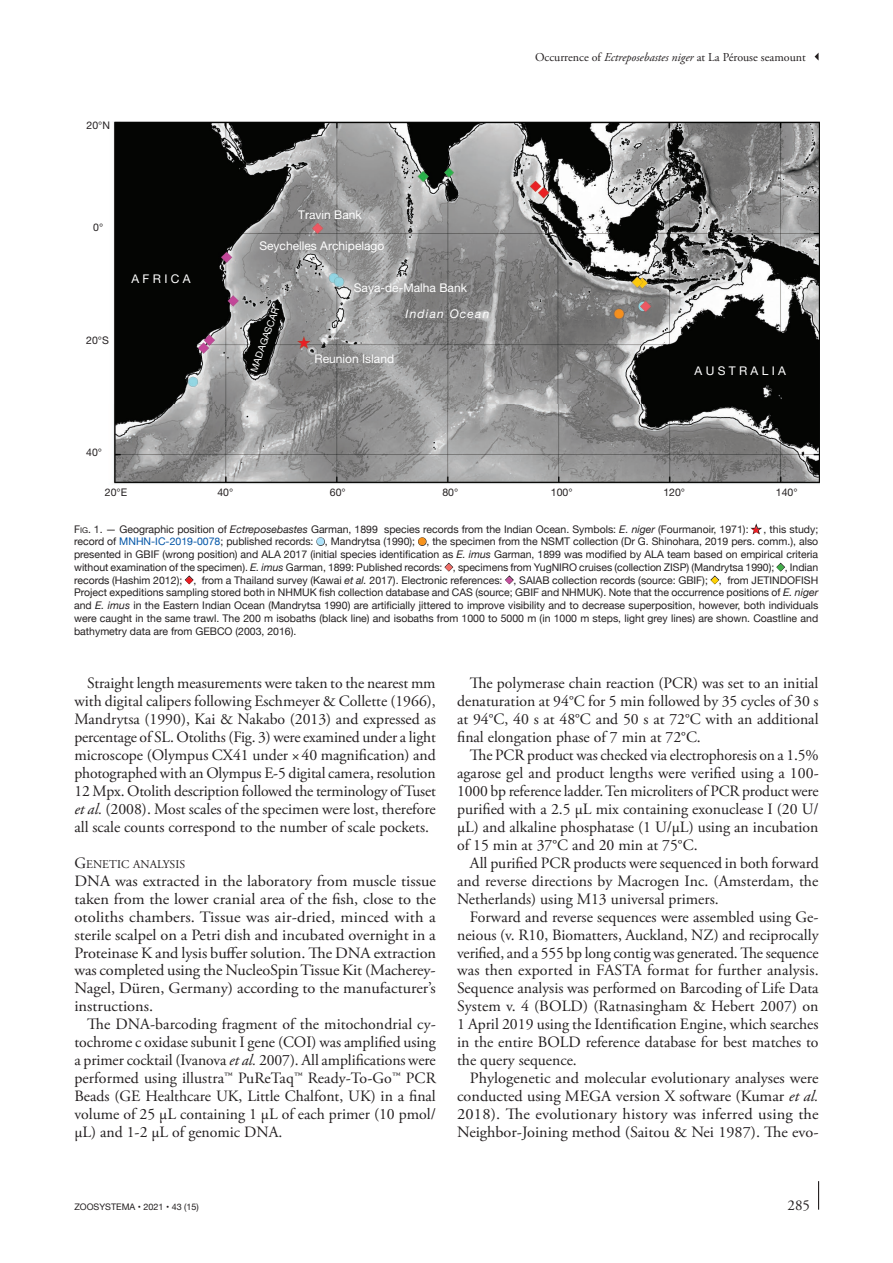
<style>
.page{position:relative;width:893px;height:1263px;background:#fff}
.page>*{position:absolute;margin:0;border:0;box-sizing:border-box;transform-origin:0 0}
.t1{font:15.75px/18px "Adobe Garamond Pro";color:#231f20;text-align:justify}
.t2{font:15.75px/18px "Adobe Garamond Pro";color:#231f20;text-align:justify;scale:1.04 1}
.t3{font:15px "Adobe Garamond Pro";color:#231f20}
.t4{font:12px "Helvetica Neue";color:#fff}
.t5{font:12px "Adobe Garamond Pro";color:#231f20}
.t6{font:italic 12px "Helvetica Neue";letter-spacing:.1em;color:#fff}
.t7{font:11.85px "Adobe Garamond";color:#231f20}
.t8{font:10.5px/12.8px "Helvetica Neue";color:#231f20;text-align:justify}
.t9{font:9.75px "Helvetica Neue";color:#fff}
.t10{font:9px "Helvetica Neue";color:#231f20}
.s1{font-style:italic}
.s2{font-style:inherit}
.s3{font-size:7.8px}
.s4{color:#0154a6}
.s5{font-size:15.75px}
</style>
<div class="page">
<svg style="left:818px;top:1181px;width:1px;height:29px"></svg>
<svg style="left:815px;top:53px;width:4px;height:8px"></svg>
<img style="left:113px;top:121px;width:706px;height:363px">
<p class="t8" style="left:87px;top:120px;width:25px">20°N</p>
<p class="t8" style="left:93px;top:222px;width:12px">0°</p>
<p class="t8" style="left:86px;top:334px;width:24px">20°S</p>
<p class="t4" style="left:131px;top:270px;width:61px">A F R I C A</p>
<p class="t8" style="left:86px;top:447px;width:17px">40°</p>
<p class="t5" style="left:535px;top:50px;width:272px">Occurrence of <span class="s1">Ectreposebastes niger</span> at La Pérouse seamount</p>
<p class="t4" style="left:298px;top:207px;width:65px">Travin Bank</p>
<p class="t4" style="left:259px;top:237px;width:126px">Seychelles Archipelago</p>
<p class="t9" style="left:247px;top:369px;width:70px;rotate:-71deg">MADAGASCAR</p>
<p class="t4" style="left:354px;top:279px;width:115px">Saya-de-Malha Bank</p>
<p class="t6" style="left:405px;top:305px;width:85px">Indian Ocean</p>
<p class="t4" style="left:315px;top:350px;width:81px">Reunion Island</p>
<p class="t4" style="left:695px;top:362px;width:93px">A U S T R A L I A</p>
<p class="t8" style="left:105px;top:486px;width:24px">20°E</p>
<p class="t8" style="left:217px;top:486px;width:17px">40°</p>
<p class="t8" style="left:330px;top:486px;width:17px">60°</p>
<p class="t8" style="left:442px;top:486px;width:17px">80°</p>
<p class="t8" style="left:551px;top:486px;width:23px">100°</p>
<p class="t8" style="left:663px;top:486px;width:23px">120°</p>
<p class="t8" style="left:776px;top:486px;width:23px">140°</p>
<p class="t8" style="left:74px;top:523px;width:676px"><span class="s2">F</span><span class="s3">ig</span><span class="s2">. 1</span>. — Geographic position of <span class="s1">Ectreposebastes</span> Garman, 1899 species records from the Indian Ocean. Symbols: <span class="s1">E. niger</span> (Fourmanoir, 1971):</p>
<p class="t8" style="left:74px;top:523px;width:746px;text-indent:689px">, this study; record of <span class="s4">MNHN-IC-2019-0078</span>; published records: ●, Mandrytsa (1990); ●, the specimen from the NSMT collection (Dr G. Shinohara, 2019 pers. comm.), also presented in GBIF (wrong position) and ALA 2017 (initial species identification as <span class="s1">E. imus</span> Garman, 1899 was modified by ALA team based on empirical criteria without examination of the specimen). <span class="s1">E. imus</span> Garman, 1899: Published records: ◆, specimens from YugNIRO cruises (collection ZISP) (Mandrytsa 1990); ◆, Indian records (Hashim 2012); ◆, from a Thailand survey (Kawai <span class="s1">et al.</span> 2017). Electronic references: ◆, SAIAB collection records (source: GBIF); ◆, from JETINDOFISH Project expeditions sampling stored both in NHMUK fish collection database and CAS (source; GBIF and NHMUK). Note that the occurrence positions of <span class="s1">E. niger </span>and <span class="s1">E. imus</span> in the Eastern Indian Ocean (Mandrytsa 1990) are artificially jittered to improve visibility and to decrease superposition, however, both individuals were caught in the same trawl. The 200 m isobaths (black line) and isobaths from 1000 to 5000 m (in 1000 m steps, light grey lines) are shown. Coastline and bathymetry data are from GEBCO (2003, 2016).</p>
<p class="t1" style="left:74px;top:675px;width:363px;text-indent:13px">Straight length measurements were taken to the nearest mm with digital calipers following Eschmeyer &amp; Collette (1966), Mandrytsa (1990), Kai &amp; Nakabo (2013) and expressed as percentage of SL. Otoliths (Fig. 3) were examined under a light microscope (Olympus CX41 under × 40 magnification) and photographed with an Olympus E-5 digital camera, resolution 12 Mpx. Otolith description followed the terminology of Tuset <span class="s1">et al.</span> (2008). Most scales of the specimen were lost, therefore all scale counts correspond to the number of scale pockets.</p>
<p class="t7" style="left:74px;top:858px;width:112px"><span class="s5">G</span>ENETIC ANALYSIS</p>
<p class="t2" style="left:74px;top:872px;width:349px">DNA was extracted in the laboratory from muscle tissue taken from the lower cranial area of the fish, close to the otoliths chambers. Tissue was air-dried, minced with a sterile scalpel on a Petri dish and incubated overnight in a Proteinase K and lysis buffer solution. The DNA extraction was completed using the NucleoSpin Tissue Kit (Macherey‐ Nagel, Düren, Germany) according to the manufacturer’s instructions.</p>
<p class="t1" style="left:74px;top:1016px;width:363px;text-indent:13px">The DNA-barcoding fragment of the mitochondrial cy&shy;tochrome c oxidase subunit I gene (COI) was amplified using a primer cocktail (Ivanova <span class="s1">et al.</span> 2007). All amplifications were performed using illustra™ PuReTaq™ Ready‐To‐Go™ PCR Beads (GE Healthcare UK, Little Chalfont, UK) in a final volume of 25 μL containing 1 μL of each primer (10 pmol/ μL) and 1-2 μL of genomic DNA.</p>
<p class="t1" style="left:457px;top:675px;width:363px;text-indent:13px">The polymerase chain reaction (PCR) was set to an initial denaturation at 94°C for 5 min followed by 35 cycles of 30 s at 94°C, 40 s at 48°C and 50 s at 72°C with an additional final elongation phase of 7 min at 72°C.</p>
<p class="t1" style="left:457px;top:747px;width:363px;text-indent:13px">The PCR product was checked via electrophoresis on a 1.5% agarose gel and product lengths were verified using a 100- 1000 bp reference ladder. Ten microliters of PCR product were purified with a 2.5 μL mix containing exonuclease I (20 U/ μL) and alkaline phosphatase (1 U/μL) using an incubation of 15 min at 37°C and 20 min at 75°C.</p>
<p class="t1" style="left:457px;top:854px;width:363px;text-indent:13px">All purified PCR products were sequenced in both forward and reverse directions by Macrogen Inc. (Amsterdam, the Netherlands) using M13 universal primers.</p>
<p class="t1" style="left:457px;top:908px;width:363px;text-indent:13px">Forward and reverse sequences were assembled using Ge&shy;neious (v. R10, Biomatters, Auckland, NZ) and reciprocally verified, and a 555 bp long contig was generated. The sequence was then exported in FASTA format for further analysis.<br>Sequence analysis was performed on Barcoding of Life Data System v. 4 (BOLD) (Ratnasingham &amp; Hebert 2007) on 1 April 2019 using the Identification Engine, which searches in the entire BOLD reference database for best matches to the query sequence.</p>
<p class="t1" style="left:457px;top:1070px;width:363px;text-indent:13px">Phylogenetic and molecular evolutionary analyses were conducted using MEGA version X software (Kumar <span class="s1">et al.<br></span>2018). The evolutionary history was inferred using the Neighbor-Joining method (Saitou &amp; Nei 1987). The evo-</p>
<p class="t10" style="left:74px;top:1200px;width:126px">ZOOSYSTEMA • 2021 • 43 (15)</p>
<p class="t3" style="left:788px;top:1196px;width:24px">285</p>
</div>
